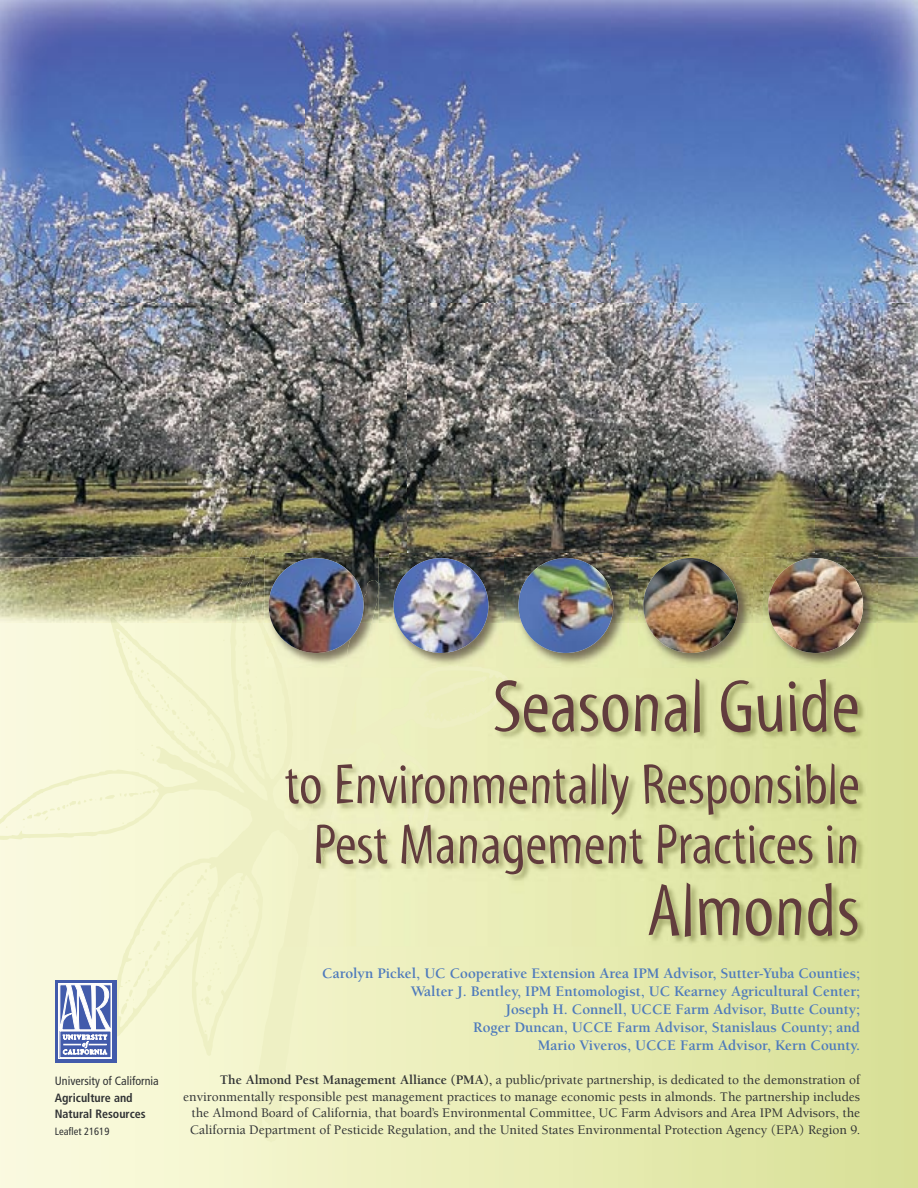
<style>
.page{position:relative;width:918px;height:1188px;background:#fff}
.page>*{position:absolute;margin:0;border:0;box-sizing:border-box;transform-origin:0 0}
.t1{font:75px "Myriad Std Tilt";color:#613c3d}
.t2{font:57px/60px "Myriad Std Tilt";color:#613c3d;text-align:center}
.t3{font:700 15px/18px "Berkeley";color:#4e7abc;text-align:right}
.t4{font:500 13.5px/16.5px "Berkeley";color:#303234;text-align:right}
.t5{font:700 condensed 12px/16.5px "Frutiger";color:#303234}
.t6{font:condensed 12px "Frutiger";color:#303234}
.t7{font:condensed 10.5px "Frutiger";color:#303234}
.s1{font-weight:700}
</style>
<div class="page">
<div style="left:0;top:557px;width:918px;height:631px;background:linear-gradient(to right,#fdfce1,#d9e096)"></div>
<svg style="left:0;top:623px;width:509px;height:520px;background:#f3f5cf"></svg>
<img style="left:0;top:0;width:918px;height:557px">
<img style="left:0;top:557px;width:108px;height:66px">
<img style="left:379px;top:557px;width:10px;height:66px">
<img style="left:503px;top:557px;width:11px;height:66px">
<img style="left:628px;top:557px;width:11px;height:66px">
<img style="left:753px;top:557px;width:11px;height:66px">
<img style="left:878px;top:557px;width:40px;height:66px">
<img style="left:108px;top:550px;width:271px;height:73px">
<img style="left:872px;top:23px;width:5px;height:18px">
<img style="left:264px;top:554px;width:114px;height:114px">
<img style="left:264px;top:623px;width:107px;height:45px">
<img style="left:364px;top:580px;width:14px;height:43px">
<img style="left:269px;top:558px;width:95px;height:95px">
<img style="left:514px;top:554px;width:114px;height:114px">
<img style="left:518px;top:558px;width:95px;height:95px">
<img style="left:389px;top:554px;width:114px;height:114px">
<img style="left:436px;top:665px;width:46px;height:3px">
<img style="left:394px;top:558px;width:94px;height:95px">
<img style="left:639px;top:554px;width:114px;height:114px">
<img style="left:643px;top:558px;width:95px;height:95px">
<img style="left:764px;top:554px;width:114px;height:114px">
<img style="left:768px;top:558px;width:95px;height:95px">
<div style="left:55px;top:980px;width:61px;height:83px;background:linear-gradient(to right,#425bab,#425bab)"></div>
<div style="left:59px;top:984px;width:53px;height:75px;background:#fffefd"></div>
<div style="left:60px;top:1031px;width:51px;height:27px;border:1px solid #fffefd"></div>
<svg style="left:59px;top:984px;width:52px;height:72px"></svg>
<img style="left:306px;top:678px;width:562px;height:268px">
<img style="left:285px;top:678px;width:222px;height:258px">
<p class="t6" style="left:55px;top:1074px;width:105px">University of California</p>
<p class="t5" style="left:55px;top:1090px;width:92px">Agriculture and<br>Natural Resources</p>
<p class="t7" style="left:55px;top:1125px;width:56px">Leaflet 21619</p>
<h1 class="t1" style="left:493px;top:666px;width:369px">Seasonal Guide</h1>
<h2 class="t2" style="left:285px;top:755px;width:576px">to Environmentally Responsible<br>Pest Management Practices in</h2>
<h1 class="t1" style="left:647px;top:870px;width:214px">Almonds</h1>
<p class="t3" style="left:322px;top:964px;width:539px">Carolyn Pickel, UC Cooperative Extension Area IPM Advisor, Sutter-Yuba Counties; Walter J. Bentley, IPM Entomologist, UC Kearney Agricultural Center;<br>Joseph H. Connell, UCCE Farm Advisor, Butte County;<br>Roger Duncan, UCCE Farm Advisor, Stanislaus County; and<br>Mario Viveros, UCCE Farm Advisor, Kern County.</p>
<p class="t4" style="left:183px;top:1072px;width:679px"><span class="s1">The Almond Pest Management Alliance (PMA),</span> a public/private partnership, is dedicated to the demonstration of environmentally responsible pest management practices to manage economic pests in almonds. The partnership includes the Almond Board of California, that board’s Environmental Committee, UC Farm Advisors and Area IPM Advisors, the California Department of Pesticide Regulation, and the United States Environmental Protection Agency (EPA) Region 9.</p>
</div>
